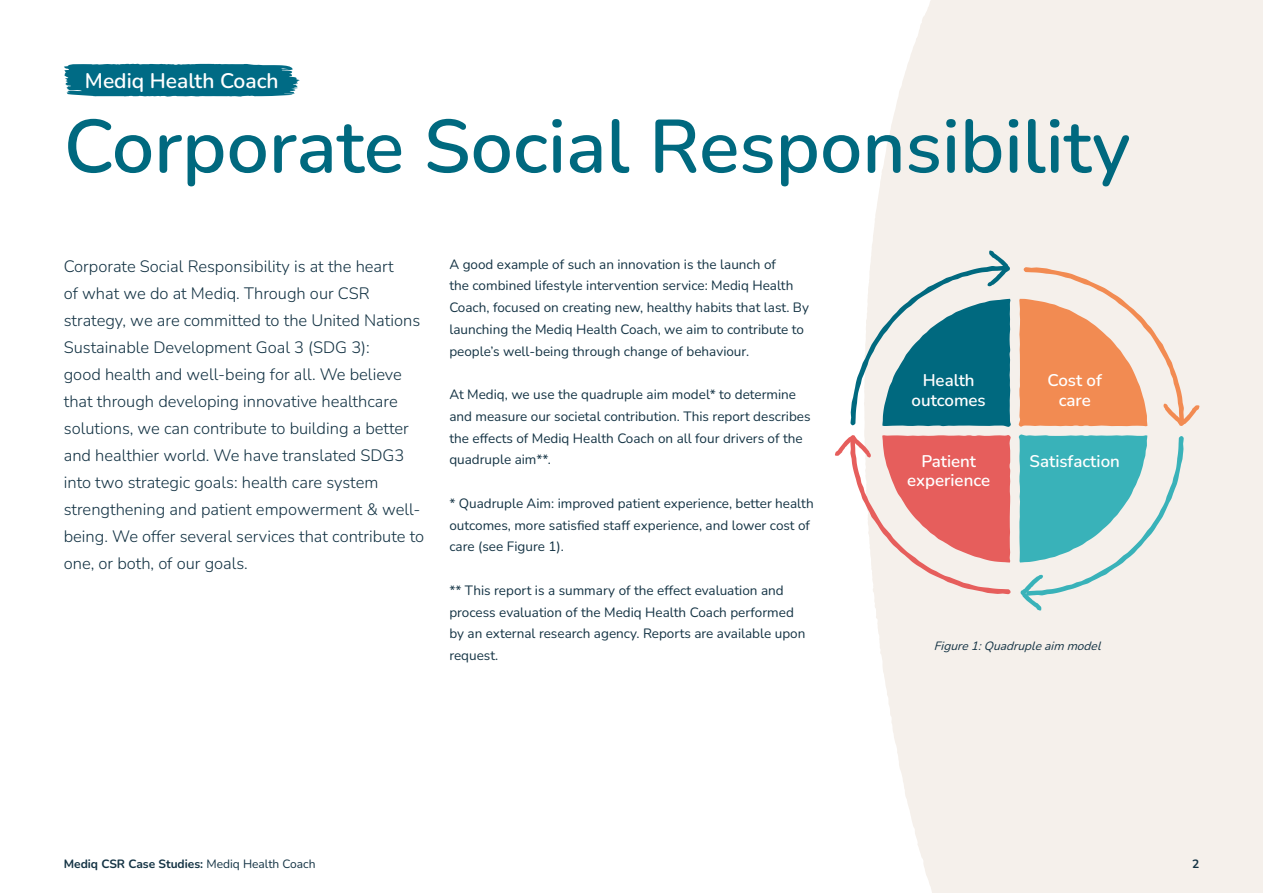
<style>
.page{position:relative;width:1263px;height:893px;background:#fff}
.page>*{position:absolute;margin:0;border:0;box-sizing:border-box;transform-origin:0 0}
.t1{font:600 75px "Nunito";color:#00697f}
.t2{font:600 21px "Nunito";color:#fff}
.t3{font:600 16.8px/19.8px "Nunito";color:#fff;text-align:center}
.t4{font:300 16.5px/27px "Nunito";color:#143344}
.t5{font:13.5px/21.8px "Nunito";color:#143344}
.t6{font:700 12px "Nunito";color:#143344}
.t7{font:italic 12px "Nunito";color:#143344}
.s1{font-weight:400}
</style>
<div class="page">
<svg style="left:864px;top:0;width:399px;height:893px;background:#f5f1ec"></svg>
<svg style="left:64px;top:63px;width:236px;height:34px;background:#1b7b92"></svg>
<svg style="left:850px;top:250px;width:162px;height:178px;background:#80b0b8"></svg>
<svg style="left:1018px;top:267px;width:181px;height:161px;background:#f3c0a2"></svg>
<svg style="left:1018px;top:434px;width:166px;height:177px;background:#9cd2d3"></svg>
<svg style="left:835px;top:434px;width:176px;height:160px"></svg>
<h2 class="t2" style="left:85px;top:66px;width:195px">Mediq Health Coach</h2>
<h1 class="t1" style="left:64px;top:94px;width:1068px">Corporate Social Responsibility</h1>
<p class="t4" style="left:64px;top:252px;width:362px">Corporate Social Responsibility is at the heart<br>of what we do at Mediq. Through our CSR strategy, we are committed to the United Nations Sustainable Development Goal 3 (SDG 3):<br>good health and well-being for all. We believe that through developing innovative healthcare solutions, we can contribute to building a better and healthier world. We have translated SDG3 into two strategic goals: health care system strengthening and patient empowerment &amp; well&shy;being. We offer several services that contribute to one, or both, of our goals.</p>
<p class="t5" style="left:449px;top:252px;width:361px">A good example of such an innovation is the launch of<br>the combined lifestyle intervention service: Mediq Health Coach, focused on creating new, healthy habits that last. By launching the Mediq Health Coach, we aim to contribute to people’s well-being through change of behaviour.</p>
<p class="t5" style="left:449px;top:383px;width:363px">At Mediq, we use the quadruple aim model* to determine and measure our societal contribution. This report describes the effects of Mediq Health Coach on all four drivers of the quadruple aim**.</p>
<p class="t5" style="left:449px;top:492px;width:366px">* Quadruple Aim: improved patient experience, better health outcomes, more satisfied staff experience, and lower cost of care (see Figure 1).</p>
<p class="t5" style="left:449px;top:579px;width:357px">** This report is a summary of the effect evaluation and process evaluation of the Mediq Health Coach performed by an external research agency. Reports are available upon request.</p>
<p class="t3" style="left:911px;top:370px;width:76px">Health outcomes</p>
<p class="t3" style="left:907px;top:450px;width:84px">Patient experience</p>
<p class="t3" style="left:1047px;top:370px;width:56px">Cost of care</p>
<p class="t3" style="left:1029px;top:450px;width:92px">Satisfaction</p>
<p class="t7" style="left:934px;top:638px;width:172px">Figure1:Quadrupleaim model</p>
<p class="t6" style="left:64px;top:856px;width:253px">Mediq CSR Case Studies: <span class="s1">Mediq Health Coach</span></p>
<p class="t6" style="left:1192px;top:856px;width:9px">2</p>
</div>
